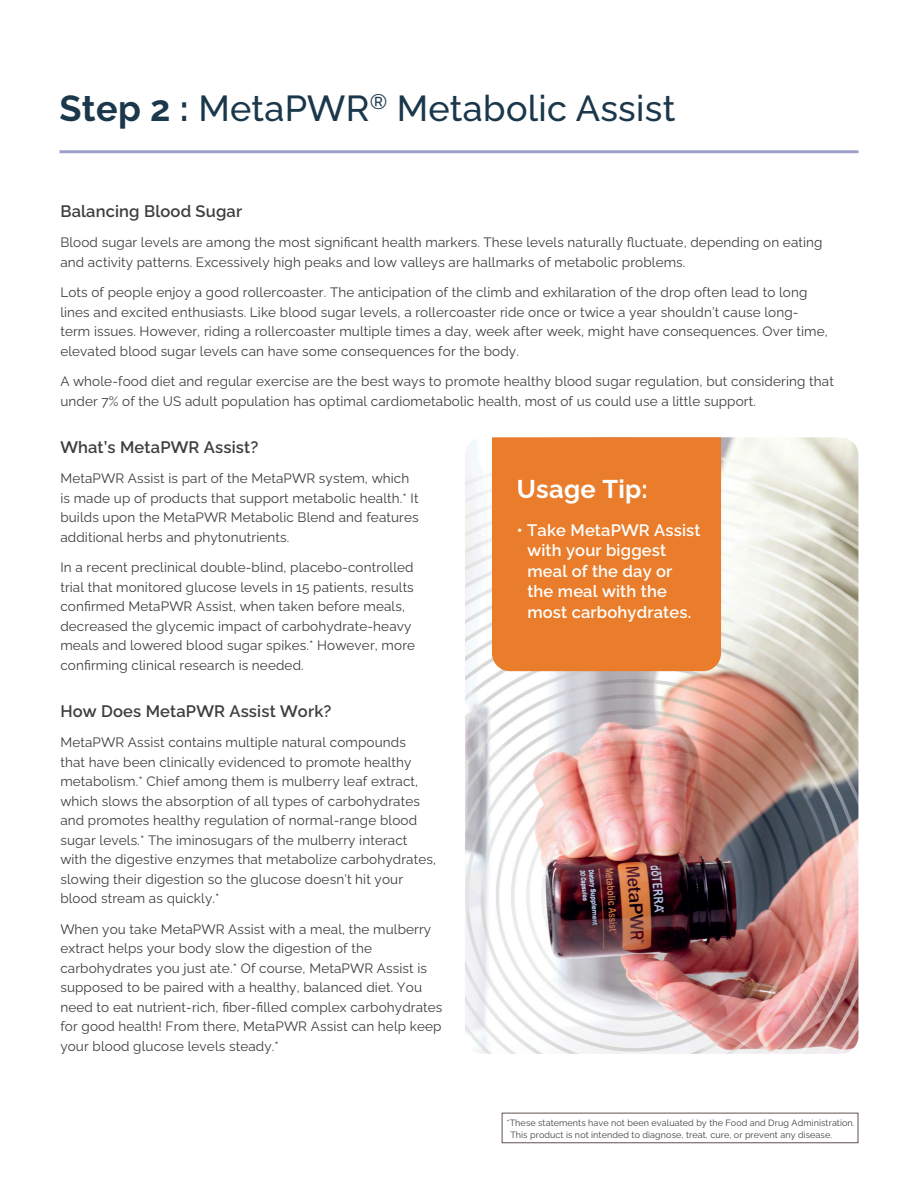
<style>
.page{position:relative;width:918px;height:1188px;background:#fff}
.page>*{position:absolute;margin:0;border:0;box-sizing:border-box;transform-origin:0 0}
.t1{font:500 36px "Ralewayd T";letter-spacing:.01em;color:#1a374b}
.t2{font:700 25.5px "Ralewayd T";letter-spacing:.01em;color:#fff}
.t3{font:600 16.5px/20.5px "Ralewayd T";letter-spacing:.01em;color:#fff}
.t4{font:600 16.5px "Ralewayd T";letter-spacing:.01em;color:#3e3e3f}
.t5{font:13.5px/19.5px "Ralewayd T";letter-spacing:.01em;color:#3e3e3f}
.t6{font:9px/11.4px "Ralewayd T";letter-spacing:.01em;color:#3e3e3f}
.s1{font-weight:700}
</style>
<div class="page">
<hr style="left:60px;top:150px;width:798px;height:3px;background:#9e9fcb">
<img style="left:465px;top:437px;width:393px;height:617px">
<div style="left:492px;top:437px;width:229px;height:234px;background:#ea7d2b"></div>
<div style="left:502px;top:1113px;width:356px;height:30px;border:1px solid #5d524d"></div>
<h1 class="t1" style="left:60px;top:80px;width:617px"><span class="s1">Step 2 :</span> MetaPWR<sup>®</sup> Metabolic Assist</h1>
<p class="t4" style="left:60px;top:198px;width:183px">Balancing Blood Sugar</p>
<p class="t5" style="left:60px;top:231px;width:764px">Blood sugar levels are among the most significant health markers. These levels naturally fluctuate, depending on eating and activity patterns. Excessively high peaks and low valleys are hallmarks of metabolic problems.</p>
<p class="t5" style="left:60px;top:281px;width:769px">Lots of people enjoy a good rollercoaster. The anticipation of the climb and exhilaration of the drop often lead to long lines and excited enthusiasts. Like blood sugar levels, a rollercoaster ride once or twice a year shouldn’t cause long&shy;term issues. However, riding a rollercoaster multiple times a day, week after week, might have consequences. Over time, elevated blood sugar levels can have some consequences for the body.</p>
<p class="t5" style="left:60px;top:370px;width:775px">A whole-food diet and regular exercise are the best ways to promote healthy blood sugar regulation, but considering that under 7% of the US adult population has optimal cardiometabolic health, most of us could use a little support.</p>
<p class="t4" style="left:60px;top:434px;width:199px">What’s MetaPWR Assist?</p>
<p class="t5" style="left:60px;top:467px;width:360px">MetaPWR Assist is part of the MetaPWR system, which is made up of products that support metabolic health.* It builds upon the MetaPWR Metabolic Blend and features additional herbs and phytonutrients.</p>
<p class="t5" style="left:60px;top:556px;width:356px">In a recent preclinical double-blind, placebo-controlled trial that monitored glucose levels in 15 patients, results confirmed MetaPWR Assist, when taken before meals, decreased the glycemic impact of carbohydrate-heavy meals and lowered blood sugar spikes.* However, more confirming clinical research is needed.</p>
<p class="t4" style="left:60px;top:698px;width:273px">How Does MetaPWR Assist Work?</p>
<p class="t5" style="left:60px;top:731px;width:377px">MetaPWR Assist contains multiple natural compounds<br>that have been clinically evidenced to promote healthy metabolism.* Chief among them is mulberry leaf extract, which slows the absorption of all types of carbohydrates and promotes healthy regulation of normal-range blood sugar levels.* The iminosugars of the mulberry interact with the digestive enzymes that metabolize carbohydrates, slowing their digestion so the glucose doesn’t hit your blood stream as quickly.*</p>
<p class="t5" style="left:60px;top:918px;width:384px">When you take MetaPWR Assist with a meal, the mulberry extract helps your body slow the digestion of the carbohydrates you just ate.* Of course, MetaPWR Assist is supposed to be paired with a healthy, balanced diet. You need to eat nutrient-rich, fiber-filled complex carbohydrates for good health! From there, MetaPWR Assist can help keep your blood glucose levels steady.*</p>
<h2 class="t2" style="left:517px;top:470px;width:132px">Usage Tip:</h2>
<p class="t3" style="left:527px;top:518px;width:175px;text-indent:-10px">• Take MetaPWR Assist with your biggest meal of the day or the meal with the most carbohydrates.</p>
<p class="t6" style="left:510px;top:1117px;width:346px;text-indent:-4px">*These statements have not been evaluated by the Food and Drug Administration.<br>This product is not intended to diagnose, treat, cure, or prevent any disease.</p>
</div>
